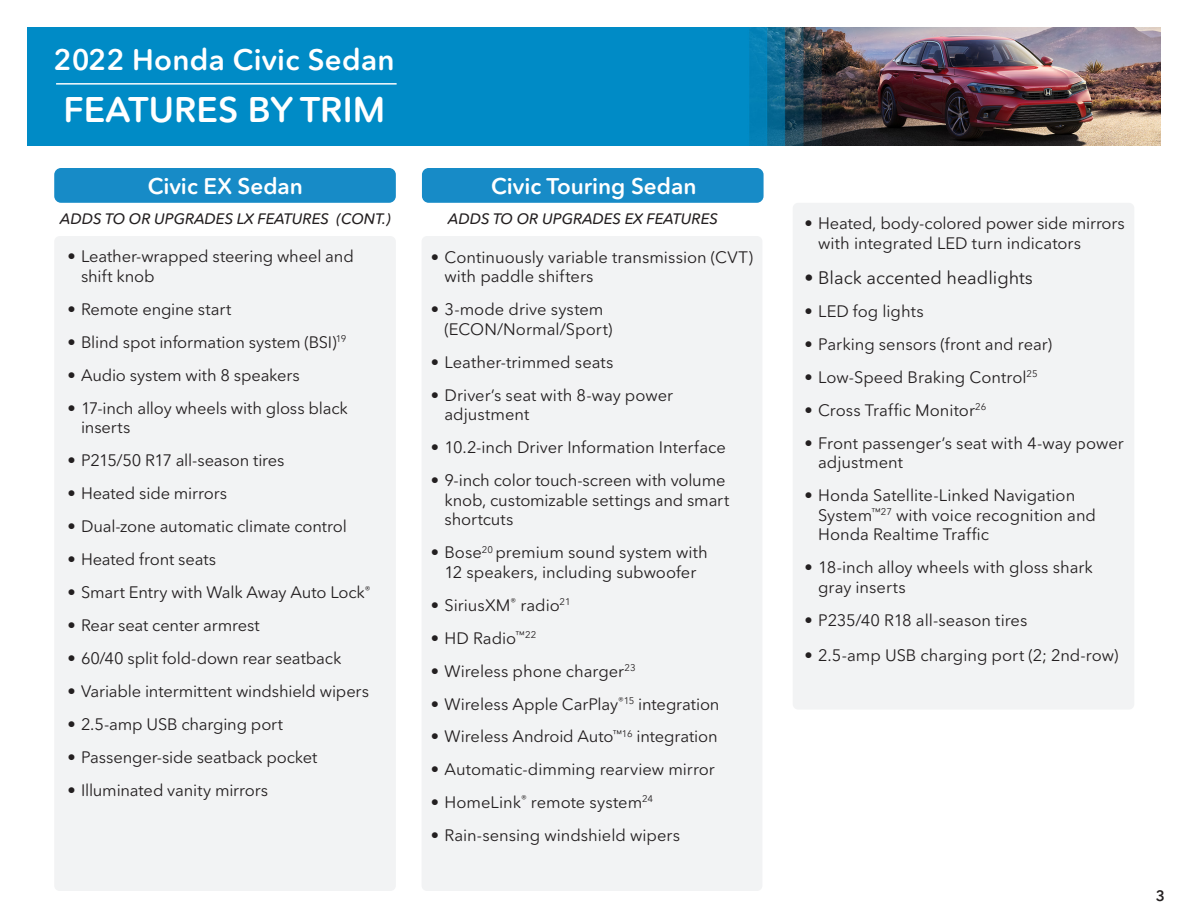
<style>
.page{position:relative;width:1188px;height:918px;background:#fff}
.page>*{position:absolute;margin:0;border:0;box-sizing:border-box;transform-origin:0 0}
.t1{font:600 35.25px "Avenir Next Rounded Std";letter-spacing:.005em;color:#fff}
.t2{font:600 29.4px "Avenir Next Rounded Std";letter-spacing:.01em;color:#fff}
.t3{font:600 22.5px "Avenir Next Rounded Std";color:#fff}
.t4{font:18px "Avenir Next Rounded Std";color:#231f20}
.t5{font:16.5px/19.5px "Avenir Next Rounded Std";letter-spacing:-.005em;color:#231f20}
.t6{font:15px "Avenir Next Rounded Std Med It";color:#231f20}
.t7{font:600 15px "Avenir Next Rounded Std";color:#231f20}
</style>
<div class="page">
<div style="left:54px;top:168px;width:342px;height:35px;background:#178bc7;border-radius:7px"></div>
<div style="left:422px;top:168px;width:342px;height:35px;background:#178bc7;border-radius:7px"></div>
<div style="left:793px;top:203px;width:341px;height:507px;background:#f2f3f4;border-radius:5px"></div>
<div style="left:422px;top:236px;width:340px;height:655px;background:#f2f3f4;border-radius:5px"></div>
<div style="left:54px;top:236px;width:342px;height:655px;background:#f2f3f4;border-radius:5px"></div>
<img style="left:27px;top:27px;width:1134px;height:119px">
<hr style="left:56px;top:83px;width:341px;height:2px;background:#fff">
<p class="t2" style="left:53px;top:42px;width:343px">2022 Honda Civic Sedan</p>
<p class="t1" style="left:64px;top:89px;width:323px">FEATURES BY TRIM</p>
<p class="t3" style="left:148px;top:172px;width:157px">Civic EX Sedan</p>
<p class="t6" style="left:60px;top:210px;width:332px">ADDS TO OR UPGRADES LX FEATURES (CONT.)</p>
<p class="t5" style="left:81px;top:247px;width:274px;text-indent:-14px">• Leather-wrapped steering wheel and shift knob</p>
<p class="t5" style="left:68px;top:299px;width:165px">• Remote engine start</p>
<p class="t5" style="left:68px;top:332px;width:280px">• Blind spot information system (BSI)<sup>19</sup></p>
<p class="t5" style="left:68px;top:365px;width:234px">• Audio system with 8 speakers</p>
<p class="t5" style="left:81px;top:398px;width:268px;text-indent:-14px">• 17-inch alloy wheels with gloss black inserts</p>
<p class="t5" style="left:68px;top:451px;width:219px">• P215/50 R17 all-season tires</p>
<p class="t5" style="left:68px;top:484px;width:161px">• Heated side mirrors</p>
<p class="t5" style="left:68px;top:517px;width:281px">• Dual-zone automatic climate control</p>
<p class="t5" style="left:68px;top:550px;width:150px">• Heated front seats</p>
<p class="t5" style="left:68px;top:583px;width:305px">• Smart Entry with Walk Away Auto Lock<sup>®</sup></p>
<p class="t5" style="left:68px;top:616px;width:194px">• Rear seat center armrest</p>
<p class="t5" style="left:68px;top:649px;width:275px">• 60/40 split fold-down rear seatback</p>
<p class="t5" style="left:68px;top:682px;width:303px">• Variable intermittent windshield wipers</p>
<p class="t5" style="left:68px;top:715px;width:217px">• 2.5-amp USB charging port</p>
<p class="t5" style="left:68px;top:748px;width:251px">• Passenger-side seatback pocket</p>
<p class="t5" style="left:68px;top:781px;width:202px">• Illuminated vanity mirrors</p>
<p class="t3" style="left:491px;top:173px;width:207px">Civic Touring Sedan</p>
<p class="t6" style="left:448px;top:210px;width:271px">ADDS TO OR UPGRADES EX FEATURES</p>
<p class="t5" style="left:444px;top:247px;width:310px;text-indent:-14px">• Continuously variable transmission (CVT) with paddle shifters</p>
<p class="t5" style="left:444px;top:300px;width:170px;text-indent:-14px">• 3-mode drive system (ECON/Normal/Sport)</p>
<p class="t5" style="left:431px;top:352px;width:184px">• Leather-trimmed seats</p>
<p class="t5" style="left:444px;top:385px;width:230px;text-indent:-14px">• Driver’s seat with 8-way power adjustment</p>
<p class="t5" style="left:431px;top:438px;width:296px">• 10.2-inch Driver Information Interface</p>
<p class="t5" style="left:444px;top:471px;width:286px;text-indent:-14px">• 9-inch color touch-screen with volume knob, customizable settings and smart shortcuts</p>
<p class="t5" style="left:431px;top:543px;width:278px;text-align:center">• Bose<sup>20</sup> premium sound system with<br>12 speakers, including subwoofer</p>
<p class="t5" style="left:431px;top:595px;width:141px">• SiriusXM<sup>®</sup> radio<sup>21</sup></p>
<p class="t5" style="left:431px;top:628px;width:107px">• HD Radio<sup>™22</sup></p>
<p class="t5" style="left:431px;top:661px;width:206px">• Wireless phone charger<sup>23</sup></p>
<p class="t5" style="left:431px;top:694px;width:290px">• Wireless Apple CarPlay<sup>®15</sup> integration</p>
<p class="t5" style="left:431px;top:727px;width:288px">• Wireless Android Auto<sup>™16</sup> integration</p>
<p class="t5" style="left:431px;top:759px;width:285px">• Automatic-dimming rearview mirror</p>
<p class="t5" style="left:431px;top:792px;width:224px">• HomeLink<sup>®</sup> remote system<sup>24</sup></p>
<p class="t5" style="left:431px;top:825px;width:251px">• Rain-sensing windshield wipers</p>
<p class="t5" style="left:818px;top:214px;width:308px;text-indent:-14px">• Heated, body-colored power side mirrors with integrated LED turn indicators</p>
<p class="t4" style="left:805px;top:267px;width:230px">• Black accented headlights</p>
<p class="t5" style="left:805px;top:301px;width:121px">• LED fog lights</p>
<p class="t5" style="left:805px;top:334px;width:249px">• Parking sensors (front and rear)</p>
<p class="t5" style="left:805px;top:367px;width:235px">• Low-Speed Braking Control<sup>25</sup></p>
<p class="t5" style="left:805px;top:400px;width:183px">• Cross Traffic Monitor<sup>26</sup></p>
<p class="t5" style="left:818px;top:433px;width:307px;text-indent:-14px">• Front passenger’s seat with 4-way power adjustment</p>
<p class="t5" style="left:818px;top:486px;width:279px;text-indent:-13px">• Honda Satellite-Linked Navigation<br>System<sup>™27</sup> with voice recognition and<br>Honda Realtime Traffic</p>
<p class="t5" style="left:818px;top:558px;width:276px;text-indent:-14px">• 18-inch alloy wheels with gloss shark gray inserts</p>
<p class="t5" style="left:805px;top:610px;width:224px">• P235/40 R18 all-season tires</p>
<p class="t5" style="left:805px;top:645px;width:315px">• 2.5-amp USB charging port (2; 2nd-row)</p>
<p class="t7" style="left:1156px;top:887px;width:11px">3</p>
</div>
